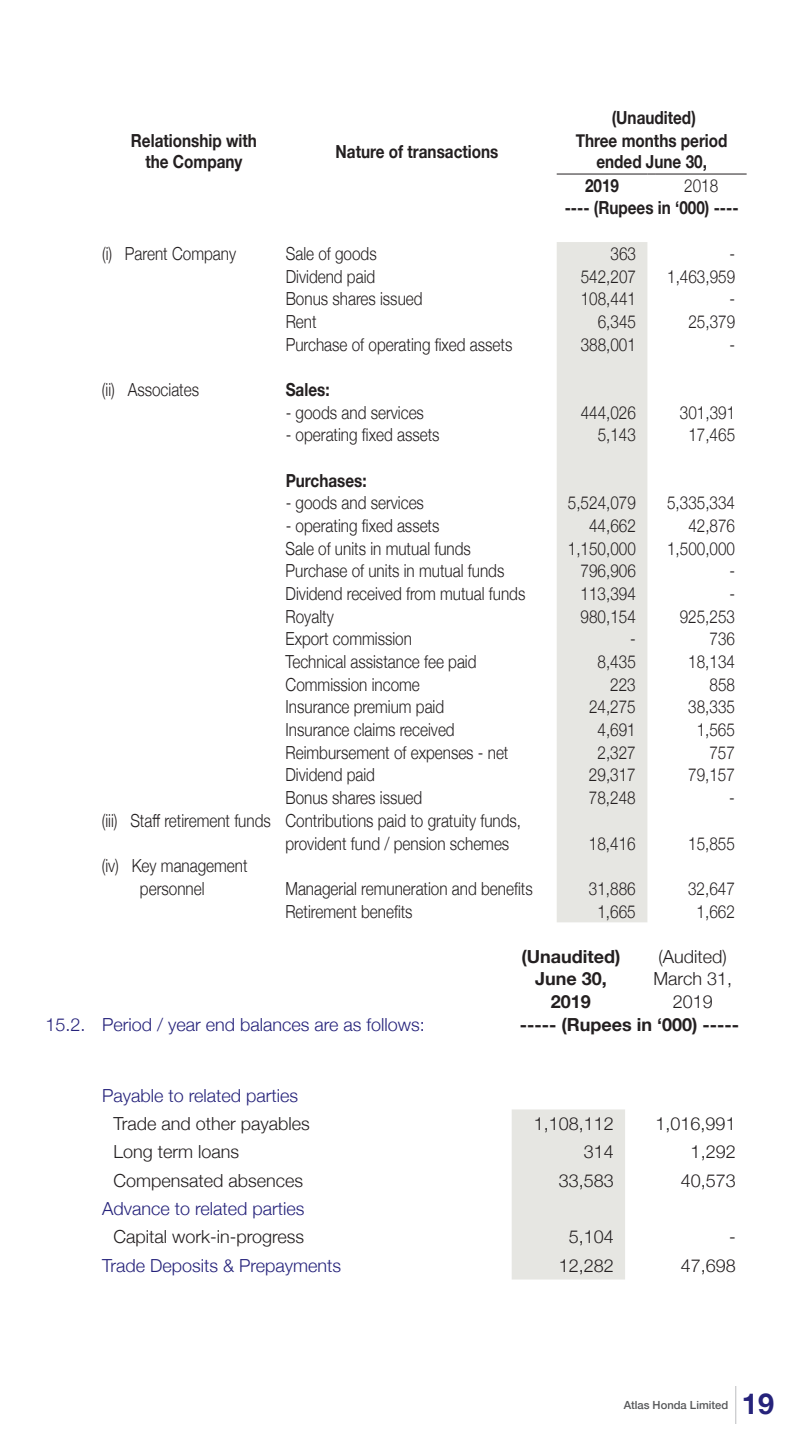
<style>
.page{position:relative;width:792px;height:1440px;background:#fff}
.page>*{position:absolute;margin:0;border:0;box-sizing:border-box;transform-origin:0 0}
.t1{font:700 28.8px "Helvetica Neue";color:#26237b}
.t2{font:300 18px/22.6px "Helvetica Neue";color:#231f20;scale:.85 1}
.t3{font:300 18px "Helvetica Neue";color:#231f20}
.t4{font:700 18px/21px "Helvetica Neue";color:#231f20;text-align:center;scale:.85 1}
.t5{font:300 18px "Helvetica Neue";color:#26237b}
.t6{font:700 18px "Helvetica Neue";color:#231f20}
.t7{font:500 11.2px "Helvetica Neue";color:#57585a}
</style>
<div class="page">
<hr style="left:735px;top:1386px;width:1px;height:38px;background:#bcbdc0">
<div style="left:512px;top:1109px;width:113px;height:171px;background:#e6e6e2"></div>
<div style="left:557px;top:242px;width:90px;height:680px;background:#e6e6e2"></div>
<hr style="left:557px;top:174px;width:90px;height:1px;background:#231f20">
<hr style="left:656px;top:174px;width:91px;height:1px;background:#231f20">
<p class="t4" style="left:131px;top:131px;width:150px">Relationship with the Company</p>
<p class="t4" style="left:336px;top:141px;width:193px">Nature of transactions</p>
<p class="t4" style="left:576px;top:106px;width:180px;line-height:23.4px">(Unaudited)<br>Three months period</p>
<p class="t4" style="left:585px;top:150px;width:145px;line-height:23.8px;text-align:left;text-indent:11px">ended June 30,<br>2019</p>
<p class="t2" style="left:684px;top:173px;width:42px">2018</p>
<p class="t4" style="left:565px;top:198px;width:206px">---- (Rupees in ‘000) ----</p>
<p class="t2" style="left:102px;top:241px;width:159px">(i) Parent Company</p>
<p class="t2" style="left:286px;top:241px;width:109px">Sale of goods</p>
<p class="t2" style="left:611px;top:241px;width:32px">363</p>
<p class="t2" style="left:730px;top:241px;width:8px">-</p>
<p class="t2" style="left:286px;top:264px;width:107px">Dividend paid</p>
<p class="t2" style="left:581px;top:264px;width:67px">542,207</p>
<p class="t2" style="left:667px;top:264px;width:82px">1,463,959</p>
<p class="t2" style="left:286px;top:286px;width:163px">Bonus shares issued</p>
<p class="t2" style="left:581px;top:286px;width:67px">108,441</p>
<p class="t2" style="left:730px;top:286px;width:8px">-</p>
<p class="t2" style="left:286px;top:309px;width:38px">Rent</p>
<p class="t2" style="left:598px;top:309px;width:47px">6,345</p>
<p class="t2" style="left:688px;top:309px;width:57px">25,379</p>
<p class="t2" style="left:286px;top:332px;width:268px">Purchase of operating fixed assets</p>
<p class="t2" style="left:581px;top:332px;width:67px">388,001</p>
<p class="t2" style="left:730px;top:332px;width:8px">-</p>
<p class="t2" style="left:102px;top:377px;width:116px">(ii) Associates</p>
<p class="t4" style="left:286px;top:379px;width:53px">Sales:</p>
<p class="t2" style="left:286px;top:400px;width:164px">- goods and services</p>
<p class="t2" style="left:581px;top:400px;width:67px">444,026</p>
<p class="t2" style="left:680px;top:400px;width:67px">301,391</p>
<p class="t2" style="left:286px;top:423px;width:183px">- operating fixed assets</p>
<p class="t2" style="left:598px;top:423px;width:47px">5,143</p>
<p class="t2" style="left:688px;top:423px;width:57px">17,465</p>
<p class="t4" style="left:286px;top:470px;width:97px">Purchases:</p>
<p class="t2" style="left:286px;top:491px;width:164px">- goods and services</p>
<p class="t2" style="left:568px;top:491px;width:82px">5,524,079</p>
<p class="t2" style="left:667px;top:491px;width:82px">5,335,334</p>
<p class="t2" style="left:286px;top:513px;width:183px">- operating fixed assets</p>
<p class="t2" style="left:589px;top:513px;width:57px">44,662</p>
<p class="t2" style="left:688px;top:513px;width:57px">42,876</p>
<p class="t2" style="left:286px;top:536px;width:219px">Sale of units in mutual funds</p>
<p class="t2" style="left:568px;top:536px;width:82px">1,150,000</p>
<p class="t2" style="left:667px;top:536px;width:82px">1,500,000</p>
<p class="t2" style="left:286px;top:559px;width:259px">Purchase of units in mutual funds</p>
<p class="t2" style="left:581px;top:559px;width:67px">796,906</p>
<p class="t2" style="left:729px;top:559px;width:8px">-</p>
<p class="t2" style="left:286px;top:581px;width:284px">Dividend received from mutual funds</p>
<p class="t2" style="left:581px;top:581px;width:67px">113,394</p>
<p class="t2" style="left:729px;top:581px;width:8px">-</p>
<p class="t2" style="left:286px;top:604px;width:58px">Royalty</p>
<p class="t2" style="left:581px;top:604px;width:67px">980,154</p>
<p class="t2" style="left:680px;top:604px;width:67px">925,253</p>
<p class="t2" style="left:286px;top:627px;width:150px">Export commission</p>
<p class="t2" style="left:630px;top:627px;width:8px">-</p>
<p class="t2" style="left:710px;top:627px;width:32px">736</p>
<p class="t2" style="left:286px;top:649px;width:226px">Technical assistance fee paid</p>
<p class="t2" style="left:598px;top:649px;width:47px">8,435</p>
<p class="t2" style="left:688px;top:649px;width:57px">18,134</p>
<p class="t2" style="left:286px;top:672px;width:160px">Commission income</p>
<p class="t2" style="left:610px;top:672px;width:32px">223</p>
<p class="t2" style="left:710px;top:672px;width:32px">858</p>
<p class="t2" style="left:286px;top:695px;width:188px">Insurance premium paid</p>
<p class="t2" style="left:589px;top:695px;width:57px">24,275</p>
<p class="t2" style="left:688px;top:695px;width:57px">38,335</p>
<p class="t2" style="left:286px;top:717px;width:201px">Insurance claims received</p>
<p class="t2" style="left:598px;top:717px;width:47px">4,691</p>
<p class="t2" style="left:697px;top:717px;width:47px">1,565</p>
<p class="t2" style="left:286px;top:740px;width:264px">Reimbursement of expenses - net</p>
<p class="t2" style="left:598px;top:740px;width:47px">2,327</p>
<p class="t2" style="left:709px;top:740px;width:32px">757</p>
<p class="t2" style="left:286px;top:763px;width:107px">Dividend paid</p>
<p class="t2" style="left:589px;top:763px;width:57px">29,317</p>
<p class="t2" style="left:688px;top:763px;width:57px">79,157</p>
<p class="t2" style="left:285px;top:785px;width:163px">Bonus shares issued</p>
<p class="t2" style="left:589px;top:785px;width:57px">78,248</p>
<p class="t2" style="left:729px;top:785px;width:8px">-</p>
<p class="t2" style="left:285px;top:808px;width:279px;text-indent:-184px">(iii) Staff retirement funds Contributions paid to gratuity funds, provident fund / pension schemes</p>
<p class="t2" style="left:589px;top:831px;width:57px">18,416</p>
<p class="t2" style="left:688px;top:831px;width:57px">15,855</p>
<p class="t2" style="left:102px;top:853px;width:173px;text-align:center">(iv) Key management personnel</p>
<p class="t2" style="left:285px;top:876px;width:292px">Managerial remuneration and benefits</p>
<p class="t2" style="left:589px;top:876px;width:57px">31,886</p>
<p class="t2" style="left:688px;top:876px;width:57px">32,647</p>
<p class="t2" style="left:285px;top:899px;width:151px">Retirement benefits</p>
<p class="t2" style="left:597px;top:899px;width:47px">1,665</p>
<p class="t2" style="left:697px;top:899px;width:47px">1,662</p>
<p class="t6" style="left:521px;top:942px;width:100px">(Unaudited)</p>
<p class="t3" style="left:659px;top:942px;width:70px">(Audited)</p>
<p class="t6" style="left:535px;top:965px;width:73px">June 30,</p>
<p class="t3" style="left:654px;top:965px;width:80px">March 31,</p>
<p class="t6" style="left:551px;top:988px;width:42px">2019</p>
<p class="t3" style="left:673px;top:987px;width:42px">2019</p>
<p class="t5" style="left:45px;top:1010px;width:381px">15.2. Period / year end balances are as follows:</p>
<p class="t6" style="left:520px;top:1010px;width:221px">----- (Rupees in ‘000) -----</p>
<p class="t5" style="left:102px;top:1081px;width:198px">Payable to related parties</p>
<p class="t3" style="left:113px;top:1109px;width:198px">Trade and other payables</p>
<p class="t3" style="left:534px;top:1109px;width:82px">1,108,112</p>
<p class="t3" style="left:656px;top:1109px;width:82px">1,016,991</p>
<p class="t3" style="left:113px;top:1137px;width:127px">Long term loans</p>
<p class="t3" style="left:584px;top:1137px;width:32px">314</p>
<p class="t3" style="left:691px;top:1137px;width:47px">1,292</p>
<p class="t3" style="left:113px;top:1166px;width:191px">Compensated absences</p>
<p class="t3" style="left:559px;top:1166px;width:57px">33,583</p>
<p class="t3" style="left:681px;top:1166px;width:57px">40,573</p>
<p class="t5" style="left:102px;top:1194px;width:204px">Advance to related parties</p>
<p class="t3" style="left:113px;top:1223px;width:192px">Capital work-in-progress</p>
<p class="t3" style="left:569px;top:1223px;width:47px">5,104</p>
<p class="t3" style="left:729px;top:1223px;width:8px">-</p>
<p class="t5" style="left:102px;top:1251px;width:241px">Trade Deposits &amp; Prepayments</p>
<p class="t3" style="left:559px;top:1251px;width:57px">12,282</p>
<p class="t3" style="left:681px;top:1251px;width:57px">47,698</p>
<p class="t7" style="left:624px;top:1396px;width:106px">Atlas Honda Limited</p>
<h1 class="t1" style="left:742px;top:1382px;width:34px">19</h1>
</div>
